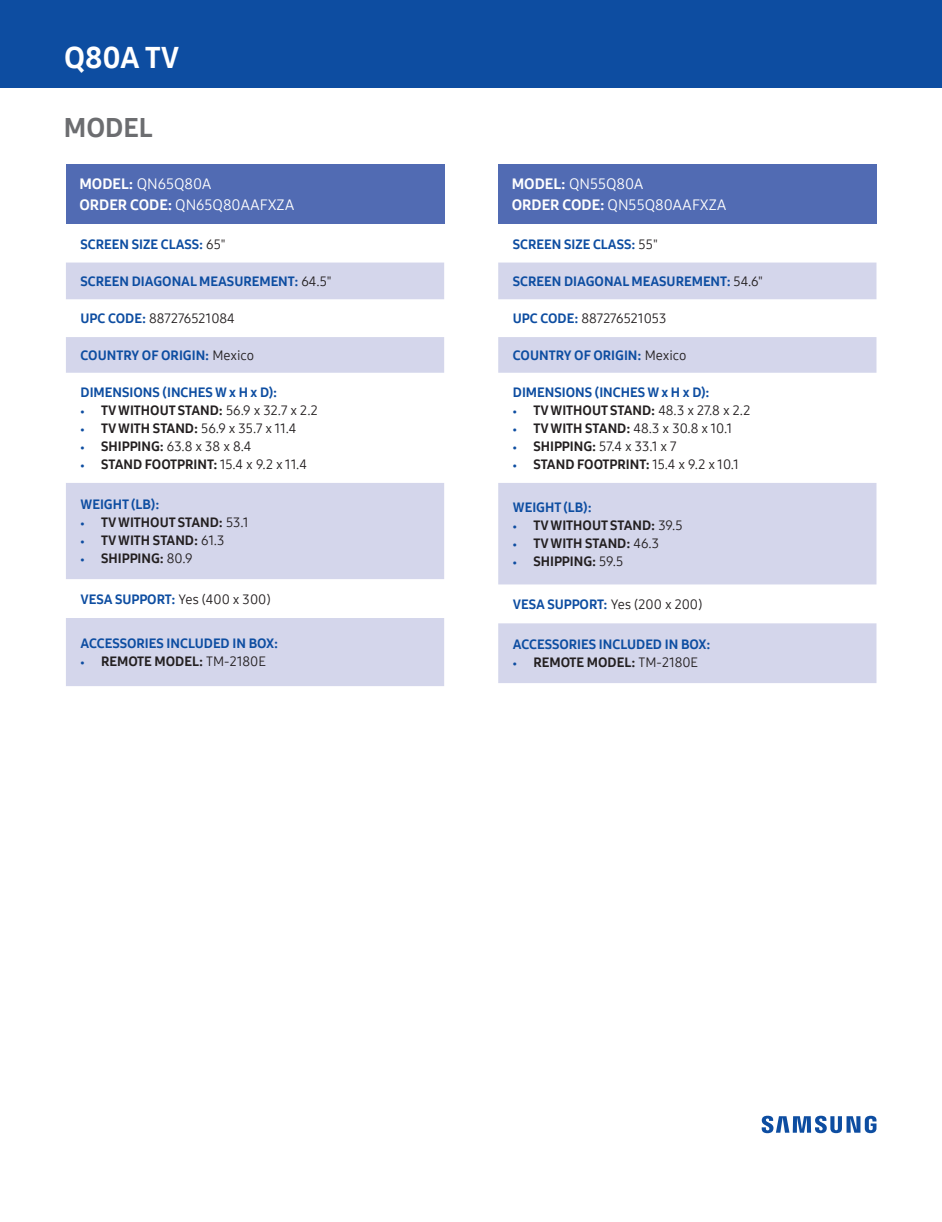
<style>
.page{position:relative;width:942px;height:1222px;background:#fff}
.page>*{position:absolute;margin:0;border:0;box-sizing:border-box;transform-origin:0 0}
.t1{font:30px "Samsung One 800";color:#fff}
.t2{font:27px "Samsung One 800";color:#6c6d70}
.t3{font:15px/21px "Samsung One 400";color:#fff}
.t4{font:13.5px "Samsung One 800";color:#0d4da1}
.t5{font:13.5px "Samsung One 800";color:#231f20}
.t6{font:13.5px "Samsung One 400";color:#231f20}
.s1{font-family:"Samsung One 800"}
.s2{font-family:"Samsung One 400";color:#231f20}
.s3{font-family:"Samsung One 800";color:#0d4da1}
.s4{font-size:9px;color:#0d4da1}
.s5{font-family:"Samsung One 400"}
.s6{font-family:"Samsung One 800";font-size:9px;color:#0d4da1}
</style>
<div class="page">
<div style="left:0;top:1px;width:941px;height:87px;background:#0d4da1"></div>
<svg style="left:761px;top:1115px;width:115px;height:18px"></svg>
<div style="left:66px;top:164px;width:378px;height:60px;background:#516bb3"></div>
<svg style="left:66px;top:262px;width:378px;height:424px;fill:#d4d6eb"></svg>
<div style="left:498px;top:164px;width:378px;height:60px;background:#516bb3"></div>
<svg style="left:498px;top:262px;width:378px;height:421px;fill:#d4d6eb"></svg>
<h1 class="t1" style="left:64px;top:37px;width:117px">Q80A TV</h1>
<h2 class="t2" style="left:64px;top:110px;width:90px">MODEL</h2>
<p class="t3" style="left:79px;top:173px;width:216px"><span class="s1">MODEL:</span> QN65Q80A<br><span class="s1">ORDER CODE:</span> QN65Q80AAFXZA</p>
<p class="t4" style="left:81px;top:235px;width:147px">SCREEN SIZE CLASS: <span class="s2">65"</span></p>
<p class="t4" style="left:81px;top:272px;width:253px">SCREEN DIAGONAL MEASUREMENT: <span class="s2">64.5"</span></p>
<p class="t6" style="left:81px;top:310px;width:156px"><span class="s3">UPC CODE:</span> 887276521084</p>
<p class="t4" style="left:81px;top:346px;width:175px">COUNTRY OF ORIGIN: <span class="s2">Mexico</span></p>
<p class="t4" style="left:81px;top:383px;width:198px">DIMENSIONS (INCHES W x H x D):</p>
<p class="t5" style="left:81px;top:401px;width:239px"><span class="s4">•</span> TV WITHOUT STAND: <span class="s5">56.9 x 32.7 x 2.2</span></p>
<p class="t6" style="left:81px;top:419px;width:217px"><span class="s6">•</span> <span class="s1">TV WITH STAND:</span> 56.9 x 35.7 x 11.4</p>
<p class="t6" style="left:81px;top:437px;width:172px"><span class="s6">•</span> <span class="s1">SHIPPING:</span> 63.8 x 38 x 8.4</p>
<p class="t5" style="left:81px;top:455px;width:228px"><span class="s4">•</span> STAND FOOTPRINT: <span class="s5">15.4 x 9.2 x 11.4</span></p>
<p class="t4" style="left:81px;top:495px;width:80px">WEIGHT (LB):</p>
<p class="t5" style="left:81px;top:513px;width:169px"><span class="s4">•</span> TV WITHOUT STAND: <span class="s5">53.1</span></p>
<p class="t5" style="left:81px;top:531px;width:145px"><span class="s4">•</span> TV WITH STAND: <span class="s5">61.3</span></p>
<p class="t5" style="left:81px;top:549px;width:113px"><span class="s4">•</span> SHIPPING: <span class="s5">80.9</span></p>
<p class="t4" style="left:81px;top:590px;width:191px">VESA SUPPORT: <span class="s2">Yes (400 x 300)</span></p>
<p class="t4" style="left:81px;top:634px;width:199px">ACCESSORIES INCLUDED IN BOX:</p>
<p class="t5" style="left:81px;top:652px;width:187px"><span class="s4">•</span> REMOTE MODEL: <span class="s5">TM-2180E</span></p>
<p class="t3" style="left:511px;top:173px;width:216px"><span class="s1">MODEL:</span> QN55Q80A<br><span class="s1">ORDER CODE:</span> QN55Q80AAFXZA</p>
<p class="t4" style="left:513px;top:235px;width:146px">SCREEN SIZE CLASS: <span class="s2">55"</span></p>
<p class="t4" style="left:513px;top:272px;width:251px">SCREEN DIAGONAL MEASUREMENT: <span class="s2">54.6"</span></p>
<p class="t6" style="left:513px;top:310px;width:155px"><span class="s3">UPC CODE:</span> 887276521053</p>
<p class="t4" style="left:513px;top:346px;width:175px">COUNTRY OF ORIGIN: <span class="s2">Mexico</span></p>
<p class="t4" style="left:513px;top:383px;width:198px">DIMENSIONS (INCHES W x H x D):</p>
<p class="t5" style="left:513px;top:401px;width:239px"><span class="s4">•</span> TV WITHOUT STAND: <span class="s5">48.3 x 27.8 x 2.2</span></p>
<p class="t6" style="left:513px;top:419px;width:221px"><span class="s6">•</span> <span class="s1">TV WITH STAND:</span> 48.3 x 30.8 x 10.1</p>
<p class="t6" style="left:513px;top:437px;width:165px"><span class="s6">•</span> <span class="s1">SHIPPING:</span> 57.4 x 33.1 x 7</p>
<p class="t5" style="left:513px;top:455px;width:228px"><span class="s4">•</span> STAND FOOTPRINT: <span class="s5">15.4 x 9.2 x 10.1</span></p>
<p class="t4" style="left:513px;top:498px;width:80px">WEIGHT (LB):</p>
<p class="t5" style="left:513px;top:516px;width:171px"><span class="s4">•</span> TV WITHOUT STAND: <span class="s5">39.5</span></p>
<p class="t5" style="left:513px;top:534px;width:148px"><span class="s4">•</span> TV WITH STAND: <span class="s5">46.3</span></p>
<p class="t5" style="left:513px;top:552px;width:112px"><span class="s4">•</span> SHIPPING: <span class="s5">59.5</span></p>
<p class="t4" style="left:513px;top:595px;width:191px">VESA SUPPORT: <span class="s2">Yes (200 x 200)</span></p>
<p class="t4" style="left:513px;top:636px;width:199px">ACCESSORIES INCLUDED IN BOX:</p>
<p class="t5" style="left:513px;top:654px;width:187px"><span class="s4">•</span> REMOTE MODEL: <span class="s5">TM-2180E</span></p>
</div>
